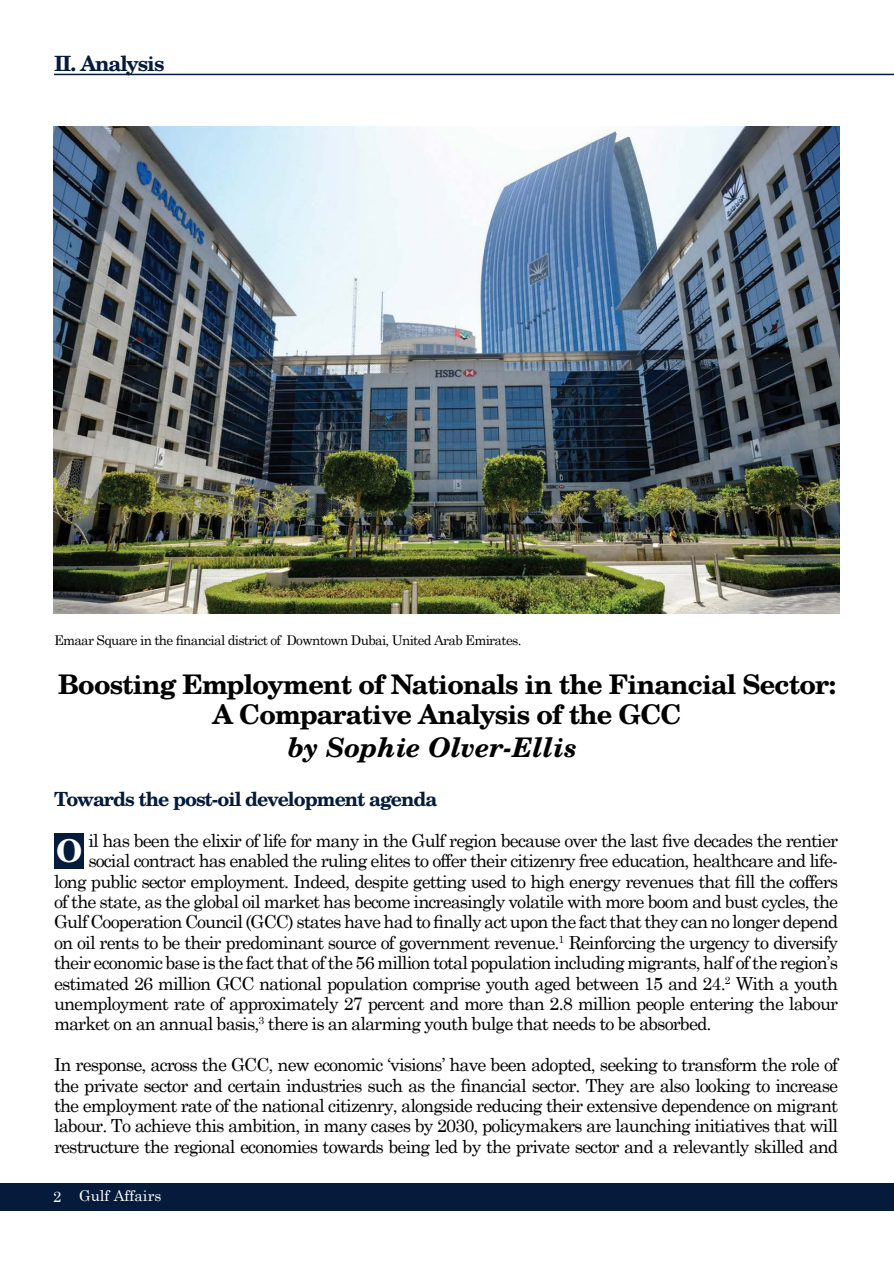
<style>
.page{position:relative;width:894px;height:1263px;background:#fff}
.page>*{position:absolute;margin:0;border:0;box-sizing:border-box;transform-origin:0 0}
.t1{font:700 31.5px "Te X Gyre Schola";color:#fff}
.t2{font:700 27px/30px "Te X Gyre Schola";letter-spacing:-.03em;color:#000;text-align:center}
.t3{font:italic 700 27px "Te X Gyre Schola";color:#000}
.t4{font:700 21px "Te X Gyre Schola";letter-spacing:-.05em;color:#051b3c}
.t5{font:700 19.5px "Te X Gyre Schola";letter-spacing:-.05em;color:#051b3c}
.t6{font:18px/20.4px "Century Schoolbook";letter-spacing:-.05em;color:#000;text-align:justify}
.t7{font:15px "Century Schoolbook";color:#fff}
.t8{font:13.5px "Century Schoolbook";letter-spacing:-.05em;color:#000}
</style>
<div class="page">
<img style="left:53px;top:127px;width:786px;height:486px">
<div style="left:0;top:1183px;width:893px;height:27px;background:#051b3c"></div>
<div style="left:54px;top:833px;width:30px;height:36px;background:#051b3c"></div>
<hr style="left:54px;top:74px;width:839px;height:1px;background:#051b3c">
<p class="t4" style="left:54px;top:46px;width:112px">II. Analysis</p>
<p class="t8" style="left:54px;top:631px;width:468px">Emaar Square in the financial district of Downtown Dubai, United Arab Emirates.</p>
<h2 class="t2" style="left:58px;top:668px;width:779px">Boosting Employment of Nationals in the Financial Sector:<br>A Comparative Analysis of the GCC</h2>
<h2 class="t3" style="left:288px;top:726px;width:290px">by Sophie Olver-Ellis</h2>
<p class="t5" style="left:54px;top:783px;width:384px">Towards the post-oil development agenda</p>
<p class="t6" style="left:88px;top:829px;width:751px">il has been the elixir of life for many in the Gulf region because over the last five decades the rentier</p>
<p class="t6" style="left:88px;top:850px;width:751px">social contract has enabled the ruling elites to offer their citizenry free education, healthcare and life-</p>
<p class="t6" style="left:54px;top:870px;width:785px">long public sector employment. Indeed, despite getting used to high energy revenues that fill the coffers</p>
<p class="t6" style="left:54px;top:891px;width:785px">of the state, as the global oil market has become increasingly volatile with more boom and bust cycles, the</p>
<p class="t6" style="left:54px;top:911px;width:785px">Gulf Cooperation Council (GCC) states have had to finally act upon the fact that they can no longer depend</p>
<p class="t6" style="left:54px;top:931px;width:785px">on oil rents to be their predominant source of government revenue.<sup>1</sup> Reinforcing the urgency to diversify</p>
<p class="t6" style="left:54px;top:952px;width:785px">their economic base is the fact that of the 56 million total population including migrants, half of the region’s</p>
<p class="t6" style="left:54px;top:972px;width:785px">estimated 26 million GCC national population comprise youth aged between 15 and 24.<sup>2</sup> With a youth</p>
<p class="t6" style="left:54px;top:993px;width:785px">unemployment rate of approximately 27 percent and more than 2.8 million people entering the labour</p>
<p class="t6" style="left:54px;top:1013px;width:658px">market on an annual basis,<sup>3</sup> there is an alarming youth bulge that needs to be absorbed.</p>
<p class="t6" style="left:54px;top:1054px;width:785px">In response, across the GCC, new economic ‘visions’ have been adopted, seeking to transform the role of the private sector and certain industries such as the financial sector. They are also looking to increase the employment rate of the national citizenry, alongside reducing their extensive dependence on migrant labour. To achieve this ambition, in many cases by 2030, policymakers are launching initiatives that will restructure the regional economies towards being led by the private sector and a relevantly skilled and</p>
<p class="t7" style="left:79px;top:1186px;width:84px">Gulf Affairs</p>
<h1 class="t1" style="left:56px;top:825px;width:28px">O</h1>
<p class="t7" style="left:53px;top:1186px;width:10px">2</p>
</div>
